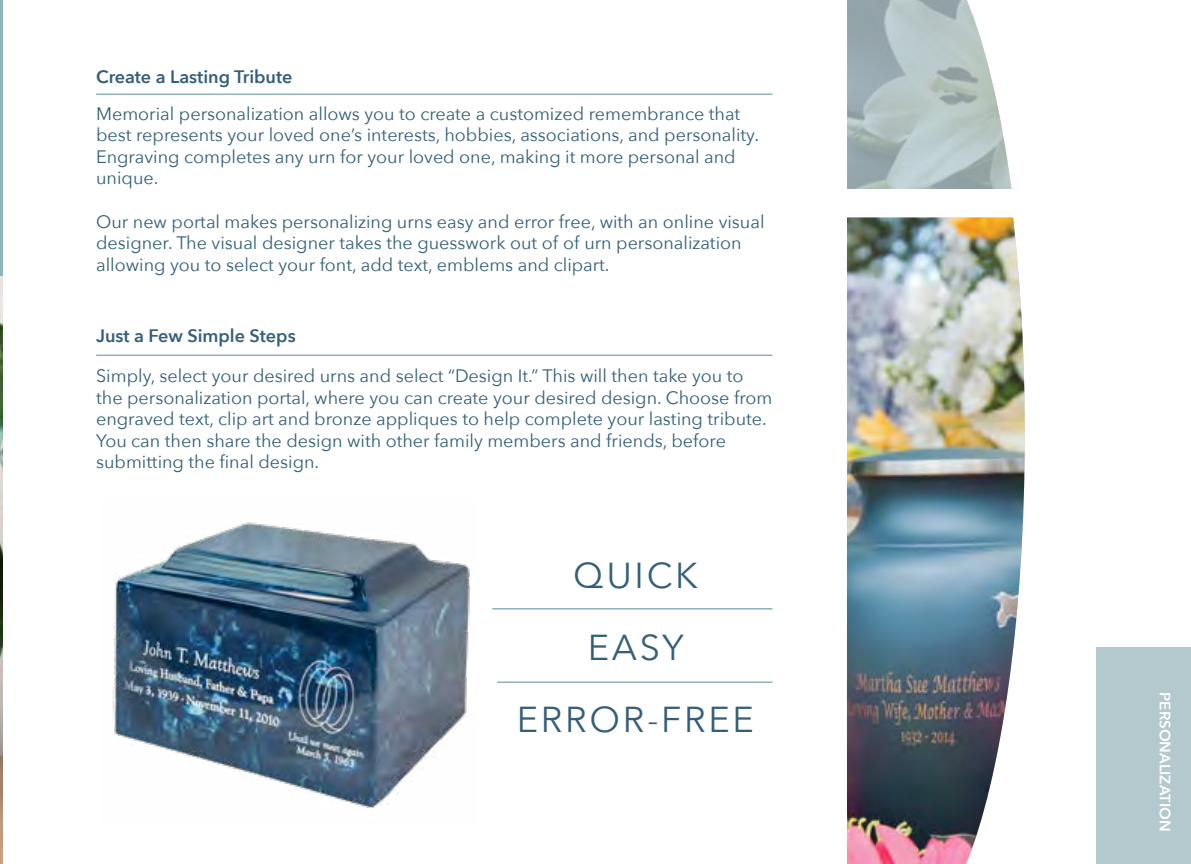
<style>
.page{position:relative;width:1191px;height:864px;background:#fff}
.page>*{position:absolute;margin:0;border:0;box-sizing:border-box;transform-origin:0 0}
.t1{font:36px/72px "Avenir Next";letter-spacing:.075em;color:#335f78;text-align:center}
.t2{font:18px/21.6px "Avenir Next";color:#335f78}
.t3{font:600 18px "Avenir Next";color:#335f78}
.t4{font:600 15px "Avenir Next";color:#fff}
</style>
<div class="page">
<img style="left:0;top:275px;width:2px;height:589px">
<hr style="left:0;top:0;width:2px;height:275px;background:#8eb3b9">
<hr style="left:96px;top:94px;width:676px;height:1px;background:#8eb3b9">
<hr style="left:96px;top:355px;width:676px;height:1px;background:#8eb3b9">
<img style="left:847px;top:0;width:165px;height:189px">
<img style="left:847px;top:218px;width:177px;height:646px">
<div style="left:1096px;top:648px;width:94px;height:216px;background:#b3c9ce"></div>
<hr style="left:492px;top:608px;width:280px;height:2px;background:#8eb3b9">
<hr style="left:497px;top:681px;width:275px;height:2px;background:#8eb3b9">
<img style="left:112px;top:522px;width:358px;height:286px">
<p class="t3" style="left:96px;top:61px;width:198px">Create a Lasting Tribute</p>
<p class="t2" style="left:96px;top:102px;width:664px">Memorial personalization allows you to create a customized remembrance that best represents your loved one’s interests, hobbies, associations, and personality.<br>Engraving completes any urn for your loved one, making it more personal and unique.</p>
<p class="t2" style="left:96px;top:210px;width:670px">Our new portal makes personalizing urns easy and error free, with an online visual designer. The visual designer takes the guesswork out of of urn personalization allowing you to select your font, add text, emblems and clipart.</p>
<p class="t3" style="left:96px;top:320px;width:201px">Just a Few Simple Steps</p>
<p class="t2" style="left:96px;top:364px;width:677px">Simply, select your desired urns and select “Design It.” This will then take you to the personalization portal, where you can create your desired design. Choose from engraved text, clip art and bronze appliques to help complete your lasting tribute.<br>You can then share the design with other family members and friends, before submitting the final design.</p>
<h1 class="t1" style="left:517px;top:538px;width:238px">QUICK<br>EASY<br>ERROR-FREE</h1>
<p class="t4" style="left:1177px;top:692px;width:141px;rotate:90deg">PERSONALIZATION</p>
</div>
